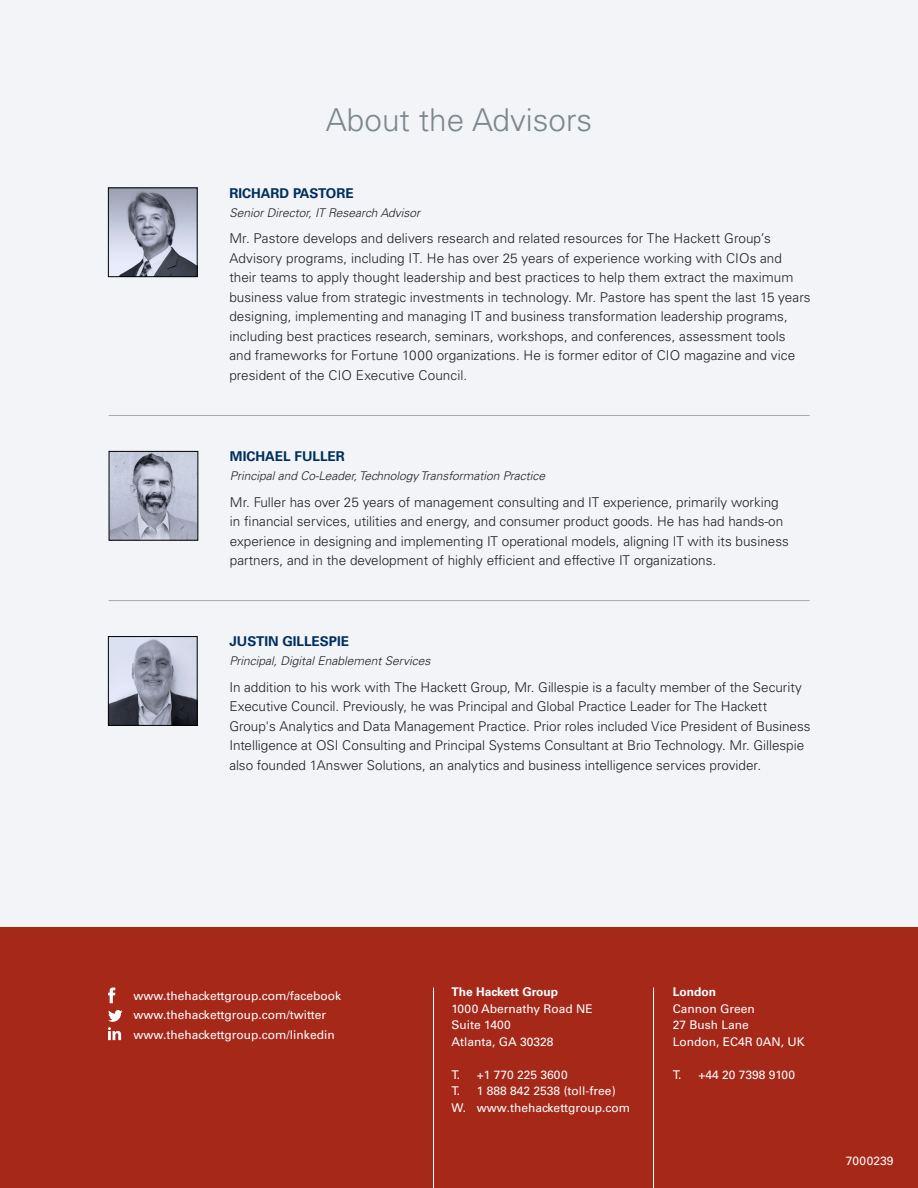
<style>
.page{position:relative;width:918px;height:1188px;background:#fff}
.page>*{position:absolute;margin:0;border:0;box-sizing:border-box;transform-origin:0 0}
.About_the_author{font:300 31.5px "Univers LT Std";color:#7c878e}
.Author_Bio{font:300 13.5px/19.5px "Univers LT Std";color:#231f20}
.Author_Name{font:700 13.5px "Univers LT Std";color:#002f5f}
.t1{font:12px/16.5px "Univers LT Std";color:#fff}
.Author_Title{font:italic 300 12px "Univers LT Std";color:#231f20}
.t2{font:700 12px "Univers LT Std";color:#fff}
</style>
<div class="page">
<div style="left:0;top:0;width:918px;height:927px;background:#f2f4f7"></div>
<div style="left:0;top:927px;width:918px;height:261px;background:#a52819"></div>
<svg style="left:108px;top:988px;width:7px;height:15px"></svg>
<svg style="left:108px;top:1010px;width:15px;height:30px"></svg>
<hr style="left:433px;top:988px;width:1px;height:200px;background:#fff">
<hr style="left:653px;top:988px;width:1px;height:200px;background:#fff">
<img style="left:110px;top:638px;width:86px;height:86px">
<div style="left:108px;top:636px;width:90px;height:90px;border:1px solid #000"></div>
<img style="left:110px;top:189px;width:86px;height:86px">
<div style="left:108px;top:187px;width:90px;height:90px;border:1px solid #000"></div>
<hr style="left:109px;top:415px;width:701px;height:1px;background:#a2aaad">
<hr style="left:109px;top:600px;width:701px;height:1px;background:#a2aaad">
<img style="left:111px;top:453px;width:85px;height:86px">
<div style="left:109px;top:451px;width:89px;height:90px;border:1px solid #000"></div>
<p class="About_the_author" style="left:326px;top:101px;width:268px">About the Advisors</p>
<p class="Author_Name" style="left:229px;top:185px;width:126px">RICHARD PASTORE</p>
<p class="Author_Title" style="left:229px;top:206px;width:192px">Senior Director, IT Research Advisor</p>
<p class="Author_Bio" style="left:229px;top:229px;width:583px">Mr. Pastore develops and delivers research and related resources for The Hackett Group’s Advisory programs, including IT. He has over 25 years of experience working with CIOs and their teams to apply thought leadership and best practices to help them extract the maximum business value from strategic investments in technology. Mr. Pastore has spent the last 15 years designing, implementing and managing IT and business transformation leadership programs, including best practices research, seminars, workshops, and conferences, assessment tools and frameworks for Fortune 1000 organizations. He is former editor of CIO magazine and vice president of the CIO Executive Council.</p>
<p class="Author_Name" style="left:230px;top:448px;width:116px">MICHAEL FULLER</p>
<p class="Author_Title" style="left:230px;top:469px;width:317px">Principal and Co-Leader, Technology Transformation Practice</p>
<p class="Author_Bio" style="left:230px;top:492px;width:560px">Mr. Fuller has over 25 years of management consulting and IT experience, primarily working in financial services, utilities and energy, and consumer product goods. He has had hands-on experience in designing and implementing IT operational models, aligning IT with its business partners, and in the development of highly efficient and effective IT organizations.</p>
<p class="Author_Name" style="left:229px;top:633px;width:121px">JUSTIN GILLESPIE</p>
<p class="Author_Title" style="left:229px;top:654px;width:203px">Principal, Digital Enablement Services</p>
<p class="Author_Bio" style="left:229px;top:677px;width:583px">In addition to his work with The Hackett Group, Mr. Gillespie is a faculty member of the Security Executive Council. Previously, he was Principal and Global Practice Leader for The Hackett Group's Analytics and Data Management Practice. Prior roles included Vice President of Business Intelligence at OSI Consulting and Principal Systems Consultant at Brio Technology. Mr. Gillespie also founded 1Answer Solutions, an analytics and business intelligence services provider.</p>
<p class="t1" style="left:134px;top:986px;width:209px;line-height:19.4px">www.thehackettgroup.com/facebook www.thehackettgroup.com/twitter www.thehackettgroup.com/linkedin</p>
<p class="t2" style="left:451px;top:985px;width:108px">The Hackett Group</p>
<p class="t1" style="left:451px;top:1000px;width:143px">1000 Abernathy Road NE<br>Suite 1400<br>Atlanta, GA 30328</p>
<p class="t1" style="left:451px;top:1066px;width:180px">T. +1 770 225 3600<br>T. 1 888 842 2538 (toll-free)<br>W. www.thehackettgroup.com</p>
<p class="t2" style="left:673px;top:985px;width:45px">London</p>
<p class="t1" style="left:673px;top:1000px;width:133px">Cannon Green<br>27 Bush Lane<br>London, EC4R 0AN, UK</p>
<p class="t1" style="left:673px;top:1066px;width:124px">T. +44 20 7398 9100</p>
<p class="t1" style="left:846px;top:1153px;width:49px">7000239</p>
</div>
